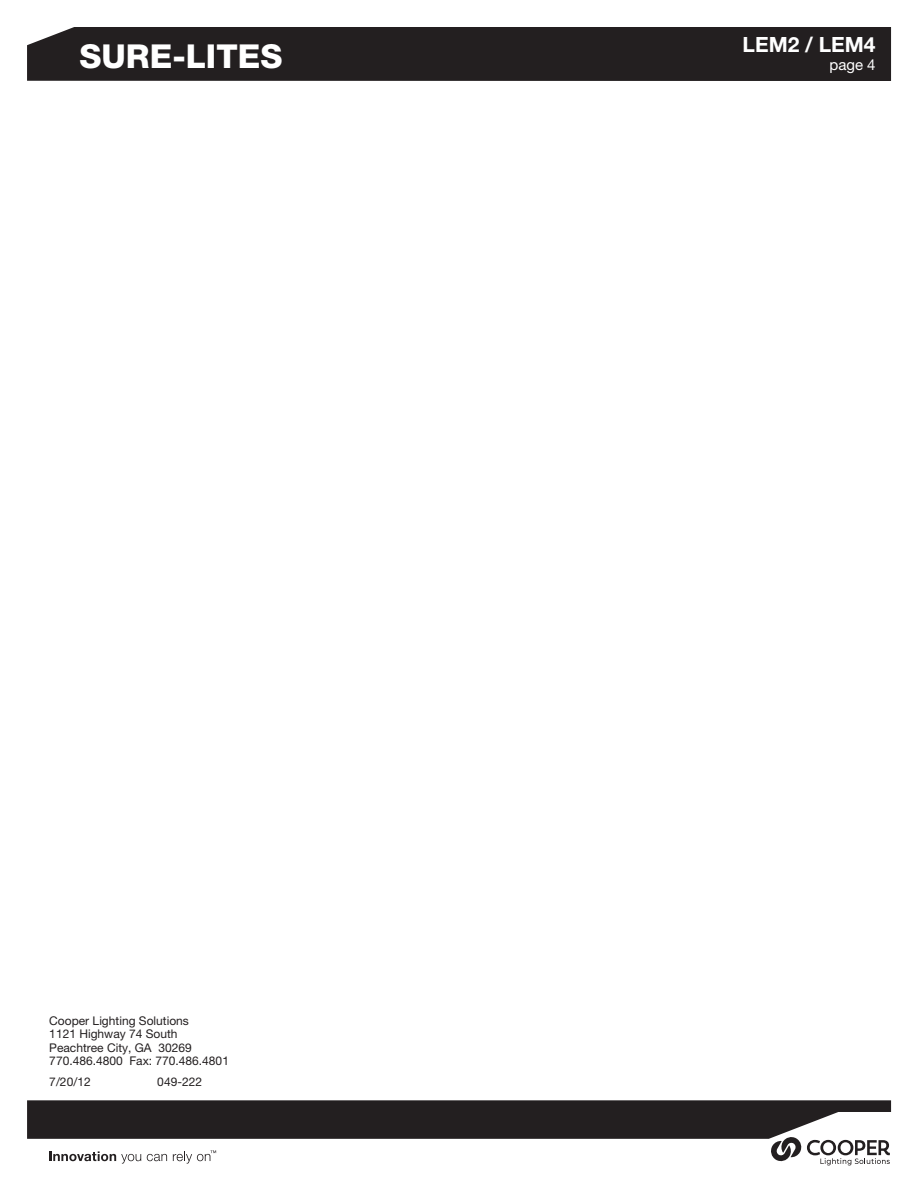
<style>
.page{position:relative;width:918px;height:1188px;background:#fff}
.page>*{position:absolute;margin:0;border:0;box-sizing:border-box;transform-origin:0 0}
.t1{font:800 33px "Helvetica Neue LT Std";color:#fff}
.t2{font:700 21px "Helvetica Neue LT Std";color:#fff}
.t3{font:15px "Helvetica Neue LT Std";color:#fff}
.t4{font:12px/13.5px "Helvetica Neue LT Std";color:#231f20}
</style>
<div class="page">
<div style="left:27px;top:27px;width:864px;height:54px;background:#231f20"></div>
<svg style="left:27px;top:1100px;width:864px;height:65px"></svg>
<h1 class="t1" style="left:79px;top:37px;width:204px">SURE-LITES</h1>
<h2 class="t2" style="left:743px;top:32px;width:135px">LEM2 / LEM4</h2>
<p class="t3" style="left:830px;top:56px;width:48px">page 4</p>
<p class="t4" style="left:49px;top:1014px;width:181px">Cooper Lighting Solutions<br>1121 Highway 74 South<br>Peachtree City, GA 30269<br>770.486.4800 Fax: 770.486.4801</p>
<p class="t4" style="left:49px;top:1075px;width:43px">7/20/12</p>
<p class="t4" style="left:157px;top:1075px;width:46px">049-222</p>
</div>
